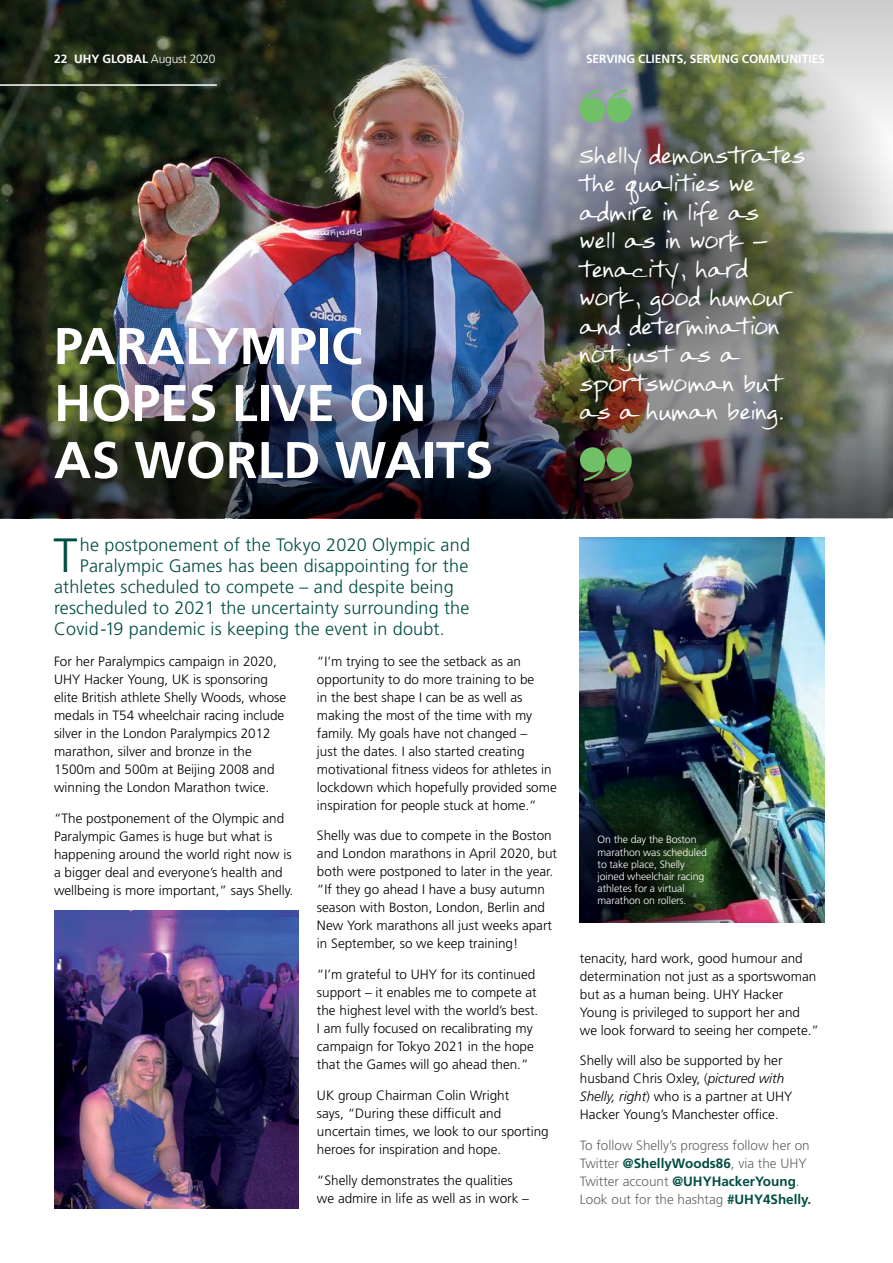
<style>
.page{position:relative;width:893px;height:1263px;background:#fff}
.page>*{position:absolute;margin:0;border:0;box-sizing:border-box;transform-origin:0 0}
.t1{font:700 51.6px/57px "Frutiger LT Std";color:#fff}
.t2{font:300 48.15px "Frutiger LT Std";color:#004d43}
.t3{font:300 18px "Frutiger LT Std";letter-spacing:.01em;color:#004d43}
.t4{font:18px/28.5px "FG Rebecca";color:#fff}
.t5{font:300 13.5px/18px "Frutiger LT Std";color:#000}
.t6{font:300 13.5px/18px "Frutiger LT Std";color:#65656a}
.t7{font:700 12px "Frutiger LT Std";color:#fff}
.t8{font:300 10.5px/12px "Frutiger LT Std";letter-spacing:-.01em;color:#fff}
.s1{font-weight:300}
.s2{font-style:italic}
.s3{font-weight:700;color:#004d43}
</style>
<div class="page">
<img style="left:0;top:0;width:893px;height:206px">
<img style="left:0;top:206px;width:893px;height:312px">
<img style="left:444px;top:26px;width:449px;height:481px">
<hr style="left:0;top:84px;width:217px;height:2px;background:#fff">
<img style="left:54px;top:910px;width:245px;height:299px">
<svg style="left:580px;top:447px;width:52px;height:34px;background:#5b834c"></svg>
<svg style="left:580px;top:89px;width:52px;height:34px;background:#80b383"></svg>
<img style="left:580px;top:537px;width:245px;height:386px">
<img style="left:580px;top:763px;width:173px;height:160px">
<p class="t7" style="left:54px;top:52px;width:163px">22 UHY GLOBAL <span class="s1">August 2020</span></p>
<p class="t7" style="left:586px;top:52px;width:240px">SERVING CLIENTS, SERVING COMMUNITIES</p>
<h1 class="t1" style="left:54px;top:318px;width:441px">PARALYMPIC<br>HOPES LIVE ON<br>AS WORLD WAITS</h1>
<h3 class="t4" style="left:580px;top:142px;width:227px">Shelly demonstrates the qualities we admire in life as<br>well as in work – tenacity, hard work, good humour and determination not just as a sportswoman but as a human being.</h3>
<h2 class="t2" style="left:54px;top:528px;width:26px">T</h2>
<h3 class="t3" style="left:80px;top:535px;width:392px">he postponement of the Tokyo 2020 Olympic and</h3>
<h3 class="t3" style="left:80px;top:556px;width:390px">Paralympic Games has been disappointing for the</h3>
<h3 class="t3" style="left:54px;top:577px;width:401px">athletes scheduled to compete – and despite being</h3>
<h3 class="t3" style="left:54px;top:598px;width:417px">rescheduled to 2021 the uncertainty surrounding the</h3>
<h3 class="t3" style="left:54px;top:619px;width:392px">Covid-19 pandemic is keeping the event in doubt.</h3>
<p class="t5" style="left:54px;top:652px;width:234px">For her Paralympics campaign in 2020, UHY Hacker Young, UK is sponsoring elite British athlete Shelly Woods, whose medals in T54 wheelchair racing include silver in the London Paralympics 2012 marathon, silver and bronze in the 1500m and 500m at Beijing 2008 and winning the London Marathon twice.</p>
<p class="t5" style="left:54px;top:809px;width:241px">“The postponement of the Olympic and Paralympic Games is huge but what is happening around the world right now is a bigger deal and everyone’s health and wellbeing is more important,” says Shelly.</p>
<p class="t5" style="left:317px;top:652px;width:241px">“I’m trying to see the setback as an opportunity to do more training to be<br>in the best shape I can be as well as making the most of the time with my family. My goals have not changed –<br>just the dates. I also started creating motivational fitness videos for athletes in lockdown which hopefully provided some inspiration for people stuck at home.”</p>
<p class="t5" style="left:317px;top:827px;width:242px">Shelly was due to compete in the Boston and London marathons in April 2020, but both were postponed to later in the year. “If they go ahead I have a busy autumn season with Boston, London, Berlin and New York marathons all just weeks apart in September, so we keep training!</p>
<p class="t5" style="left:317px;top:966px;width:223px">“I’m grateful to UHY for its continued support – it enables me to compete at the highest level with the world’s best.<br>I am fully focused on recalibrating my campaign for Tokyo 2021 in the hope that the Games will go ahead then.”</p>
<p class="t5" style="left:317px;top:1086px;width:233px">UK group Chairman Colin Wright<br>says, “During these difficult and uncertain times, we look to our sporting heroes for inspiration and hope.</p>
<p class="t5" style="left:317px;top:1171px;width:214px">“Shelly demonstrates the qualities we admire in life as well as in work –</p>
<p class="t8" style="left:598px;top:834px;width:111px">On the day the Boston marathon was scheduled to take place, Shelly joined wheelchair racing athletes for a virtual marathon on rollers.</p>
<p class="t5" style="left:580px;top:949px;width:241px">tenacity, hard work, good humour and determination not just as a sportswoman but as a human being. UHY Hacker Young is privileged to support her and we look forward to seeing her compete.”</p>
<p class="t5" style="left:580px;top:1052px;width:214px">Shelly will also be supported by her husband Chris Oxley, (<span class="s2">pictured with Shelly, right</span>) who is a partner at UHY Hacker Young’s Manchester office.</p>
<p class="t6" style="left:580px;top:1136px;width:233px">To follow Shelly’s progress follow her on Twitter <span class="s3">@ShellyWoods86</span>, via the UHY Twitter account <span class="s3">@UHYHackerYoung</span>.<br>Look out for the hashtag <span class="s3">#UHY4Shelly.</span></p>
</div>
